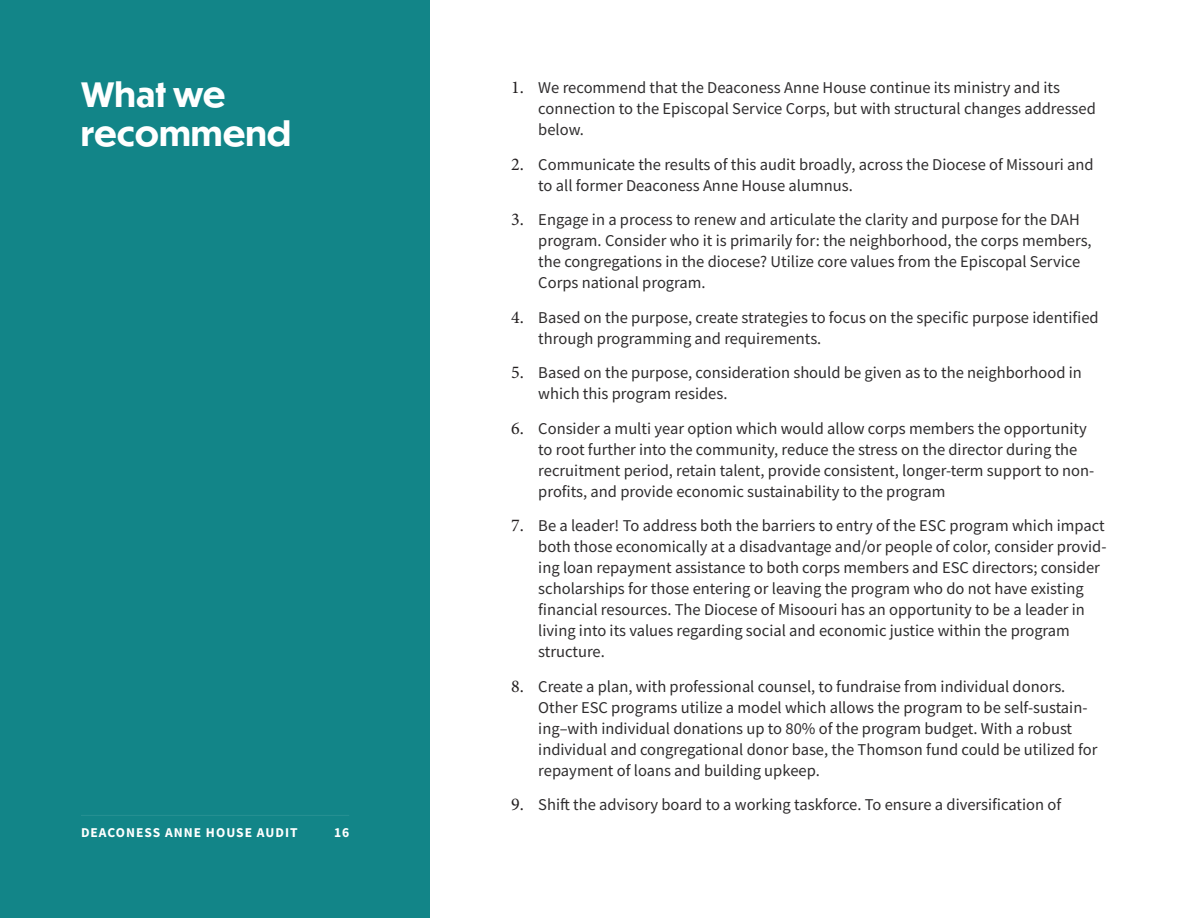
<style>
.page{position:relative;width:1188px;height:918px;background:#fff}
.page>*{position:absolute;margin:0;border:0;box-sizing:border-box;transform-origin:0 0}
.t1{font:700 33px/39.6px "Dunbar Tall";letter-spacing:.02em;color:#fff}
.t2{font:16.5px/21px "Source Sans Pro";color:#2f2d2e}
.t3{font:700 13.5px "Source Sans Pro";letter-spacing:.075em;color:#fff}
.s1{font-family:"Minion Pro";font-size:18px;color:#231f20}
</style>
<div class="page">
<div style="left:0;top:0;width:430px;height:918px;background:#128588"></div>
<hr style="left:81px;top:815px;width:268px;height:1px;background:#fff">
<p class="t1" style="left:81px;top:74px;width:211px">What we recommend</p>
<p class="t2" style="left:538px;top:77px;width:559px;text-indent:-27px"><span class="s1">1.</span> We recommend that the Deaconess Anne House continue its ministry and its connection to the Episcopal Service Corps, but with structural changes addressed below.</p>
<p class="t2" style="left:538px;top:154px;width:557px;text-indent:-27px"><span class="s1">2.</span> Communicate the results of this audit broadly, across the Diocese of Missouri and to all former Deaconess Anne House alumnus.</p>
<p class="t2" style="left:538px;top:209px;width:555px;text-indent:-27px"><span class="s1">3.</span> Engage in a process to renew and articulate the clarity and purpose for the DAH program. Consider who it is primarily for: the neighborhood, the corps members, the congregations in the diocese? Utilize core values from the Episcopal Service Corps national program.</p>
<p class="t2" style="left:538px;top:307px;width:562px;text-indent:-27px"><span class="s1">4.</span> Based on the purpose, create strategies to focus on the specific purpose identified through programming and requirements.</p>
<p class="t2" style="left:538px;top:362px;width:545px;text-indent:-27px"><span class="s1">5.</span> Based on the purpose, consideration should be given as to the neighborhood in which this program resides.</p>
<p class="t2" style="left:538px;top:418px;width:558px;text-indent:-27px"><span class="s1">6.</span> Consider a multi year option which would allow corps members the opportunity to root further into the community, reduce the stress on the director during the recruitment period, retain talent, provide consistent, longer-term support to non&shy;profits, and provide economic sustainability to the program</p>
<p class="t2" style="left:538px;top:515px;width:570px;text-indent:-27px"><span class="s1">7.</span> Be a leader! To address both the barriers to entry of the ESC program which impact both those economically at a disadvantage and/or people of color, consider provid&shy;ing loan repayment assistance to both corps members and ESC directors; consider scholarships for those entering or leaving the program who do not have existing financial resources. The Diocese of Misoouri has an opportunity to be a leader in living into its values regarding social and economic justice within the program structure.</p>
<p class="t2" style="left:538px;top:676px;width:561px;text-indent:-27px"><span class="s1">8.</span> Create a plan, with professional counsel, to fundraise from individual donors.<br>Other ESC programs utilize a model which allows the program to be self-sustain&shy;ing–with individual donations up to 80% of the program budget. With a robust individual and congregational donor base, the Thomson fund could be utilized for repayment of loans and building upkeep.</p>
<p class="t2" style="left:511px;top:794px;width:551px"><span class="s1">9.</span> Shift the advisory board to a working taskforce. To ensure a diversification of</p>
<p class="t3" style="left:81px;top:824px;width:218px">DEACONESS ANNE HOUSE AUDIT</p>
<p class="t3" style="left:334px;top:824px;width:17px">16</p>
</div>
